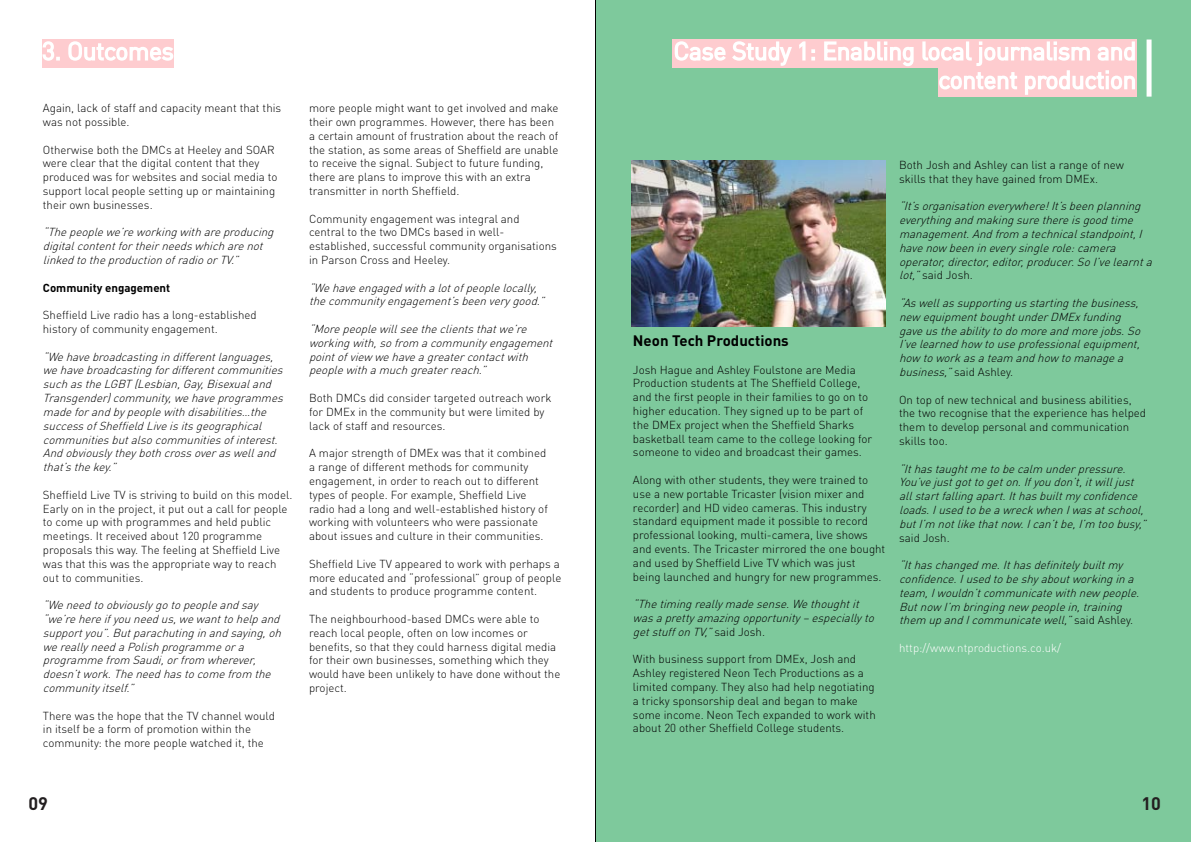
<style>
.page{position:relative;width:1191px;height:842px;background:#fff}
.page>*{position:absolute;margin:0;border:0;box-sizing:border-box;transform-origin:0 0}
.t1{font:700 18px "DINOT";color:#231f20}
.t2{font:700 15px "DINOT";color:#000}
.t3{font:300 11.5px/13.8px "DINOT";color:#000}
.t4{font:italic 300 11.5px/13.8px "DINOT";color:#000}
.t5{font:300 11.5px "DINOT";color:#fff}
.t6{font:700 11.5px "DINOT";color:#000}
.s1{font-style:normal}
</style>
<div class="page">
<div style="left:43px;top:40px;width:131px;height:28px;background:#fecccf"></div>
<svg style="left:42px;top:40px;width:18px;height:22px"></svg>
<svg style="left:68px;top:41px;width:106px;height:20px"></svg>
<div style="left:596px;top:0;width:595px;height:842px;background:#7ec99c"></div>
<div style="left:672px;top:40px;width:464px;height:28px;background:#fecccf"></div>
<div style="left:937px;top:68px;width:199px;height:29px;background:#fecccf"></div>
<svg style="left:673px;top:39px;width:142px;height:27px"></svg>
<svg style="left:824px;top:41px;width:90px;height:25px"></svg>
<svg style="left:922px;top:41px;width:213px;height:55px"></svg>
<div style="left:1146px;top:40px;width:5px;height:57px;background:#fff"></div>
<img style="left:631px;top:160px;width:254px;height:167px">
<hr style="left:595px;top:0;width:1px;height:842px;background:#000">
<p class="t3" style="left:43px;top:101px;width:240px">Again, lack of staff and capacity meant that this was not possible.</p>
<p class="t3" style="left:43px;top:143px;width:236px">Otherwise both the DMCs at Heeley and SOAR were clear that the digital content that they produced was for websites and social media to support local people setting up or maintaining their own businesses.</p>
<p class="t4" style="left:43px;top:225px;width:236px">“Thepeoplewe’reworkingwithareproducing digitalcontentfortheirneedswhicharenot linkedtotheproductionofradioorTV.”</p>
<p class="t6" style="left:43px;top:280px;width:129px">Community engagement</p>
<p class="t3" style="left:43px;top:308px;width:215px">Sheffield Live radio has a long-established history of community engagement.</p>
<p class="t4" style="left:43px;top:350px;width:245px">“Wehavebroadcastingindifferentlanguages, wehavebroadcastingfordifferentcommunities suchastheLGBT(Lesbian,Gay,Bisexualand Transgender)community,wehaveprogrammes madeforandbypeoplewithdisabilities…the successofSheffieldLiveisitsgeographical communitiesbutalsocommunitiesofinterest.<br>Andobviouslytheybothcrossoveraswelland that’sthekey.”</p>
<p class="t3" style="left:43px;top:488px;width:251px">Sheffield Live TV is striving to build on this model.<br>Early on in the project, it put out a call for people to come up with programmes and held public meetings. It received about 120 programme proposals this way. The feeling at Sheffield Live was that this was the appropriate way to reach out to communities.</p>
<p class="t4" style="left:43px;top:598px;width:243px">“Weneedtoobviouslygotopeopleandsay “we’rehereifyouneedus,wewanttohelpand supportyou”.Butparachutinginandsaying,oh wereallyneedaPolishprogrammeora programmefrom Saudi,orfrom wherever, doesn’twork.Theneedhastocomefrom the communityitself.”</p>
<p class="t3" style="left:43px;top:708px;width:233px">There was the hope that the TV channel would in itself be a form of promotion within the community: the more people watched it, the</p>
<p class="t3" style="left:309px;top:101px;width:251px">more people might want to get involved and make their own programmes. However, there has been a certain amount of frustration about the reach of the station, as some areas of Sheffield are unable to receive the signal. Subject to future funding, there are plans to improve this with an extra transmitter in north Sheffield.</p>
<p class="t3" style="left:309px;top:212px;width:249px">Community engagement was integral and central to the two DMCs based in well&shy;established, successful community organisations in Parson Cross and Heeley.</p>
<p class="t4" style="left:309px;top:281px;width:240px">“Wehaveengagedwithalotofpeoplelocally, thecommunityengagement’sbeenverygood.”</p>
<p class="t4" style="left:309px;top:322px;width:248px">“Morepeoplewillseetheclientsthatwe’re workingwith,sofrom acommunityengagement pointofview wehaveagreatercontactwith peoplewithamuchgreaterreach.”</p>
<p class="t3" style="left:309px;top:391px;width:244px">Both DMCs did consider targeted outreach work for DMEx in the community but were limited by lack of staff and resources.</p>
<p class="t3" style="left:309px;top:446px;width:240px">A major strength of DMEx was that it combined a range of different methods for community engagement, in order to reach out to different types of people. For example, Sheffield Live radio had a long and well-established history of working with volunteers who were passionate about issues and culture in their communities.</p>
<p class="t3" style="left:309px;top:557px;width:254px">Sheffield Live TV appeared to work with perhaps a more educated and “professional” group of people and students to produce programme content.</p>
<p class="t3" style="left:309px;top:612px;width:253px">The neighbourhood-based DMCs were able to reach local people, often on low incomes or benefits, so that they could harness digital media for their own businesses, something which they would have been unlikely to have done without the project.</p>
<h1 class="t1" style="left:28px;top:792px;width:21px">09</h1>
<h2 class="t2" style="left:633px;top:331px;width:157px">Neon Tech Productions</h2>
<p class="t3" style="left:633px;top:362px;width:241px">Josh Hague and Ashley Foulstone are Media Production students at The Sheffield College, and the first people in their families to go on to higher education. They signed up to be part of the DMEx project when the Sheffield Sharks basketball team came to the college looking for someone to video and broadcast their games.</p>
<p class="t3" style="left:633px;top:473px;width:254px">Along with other students, they were trained to use a new portable Tricaster (vision mixer and recorder) and HD video cameras. This industry standard equipment made it possible to record professional looking, multi-camera, live shows and events. The Tricaster mirrored the one bought and used by Sheffield Live TV which was just being launched and hungry for new programmes.</p>
<p class="t4" style="left:633px;top:597px;width:246px">“Thetimingreallymadesense.Wethoughtit wasaprettyamazingopportunity–especiallyto getstuffonTV,”<span class="s1">s a i d J o s h .</span></p>
<p class="t3" style="left:633px;top:652px;width:244px">With business support from DMEx, Josh and Ashley registered Neon Tech Productions as a limited company. They also had help negotiating a tricky sponsorship deal and began to make some income. Neon Tech expanded to work with about 20 other Sheffield College students.</p>
<p class="t3" style="left:899px;top:158px;width:226px">Both Josh and Ashley can list a range of new skills that they have gained from DMEx.</p>
<p class="t4" style="left:899px;top:199px;width:258px">“It’sorganisationeverywhere!It’sbeenplanning everythingandmakingsurethereisgoodtime management.Andfrom atechnicalstandpoint,I havenow beenineverysinglerole:camera operator,director,editor,producer.SoI’velearnta lot,”<span class="s1">said Josh.</span></p>
<p class="t4" style="left:899px;top:296px;width:246px">“Aswellassupportingusstartingthebusiness, new equipmentboughtunderDMExfunding gaveustheabilitytodomoreandmorejobs.So I’velearnedhow touseprofessionalequipment, how toworkasateam andhow tomanagea business,”<span class="s1">s a i d As h l ey.</span></p>
<p class="t3" style="left:899px;top:392px;width:248px">On top of new technical and business abilities, the two recognise that the experience has helped them to develop personal and communication skills too.</p>
<p class="t4" style="left:899px;top:461px;width:252px">“Ithastaughtmetobecalm underpressure.<br>You’vejustgottogeton.Ifyoudon’t,itwilljust allstartfallingapart.Ithasbuiltmyconfidence loads.IusedtobeawreckwhenIwasatschool, butI’m notlikethatnow.Ican’tbe,I’m toobusy,”</p>
<p class="t3" style="left:899px;top:530px;width:52px">said Josh.</p>
<p class="t4" style="left:899px;top:558px;width:245px">“Ithaschangedme.Ithasdefinitelybuiltmy confidence.Iusedtobeshyaboutworkingina team,Iwouldn’tcommunicatewithnew people.<br>Butnow I’m bringingnew peoplein,training them upandIcommunicatewell,”<span class="s1">s a i d As h l e y.</span></p>
<p class="t5" style="left:899px;top:641px;width:163px">http://www.ntproductions.co.uk/</p>
<h1 class="t1" style="left:1141px;top:792px;width:21px">10</h1>
</div>
